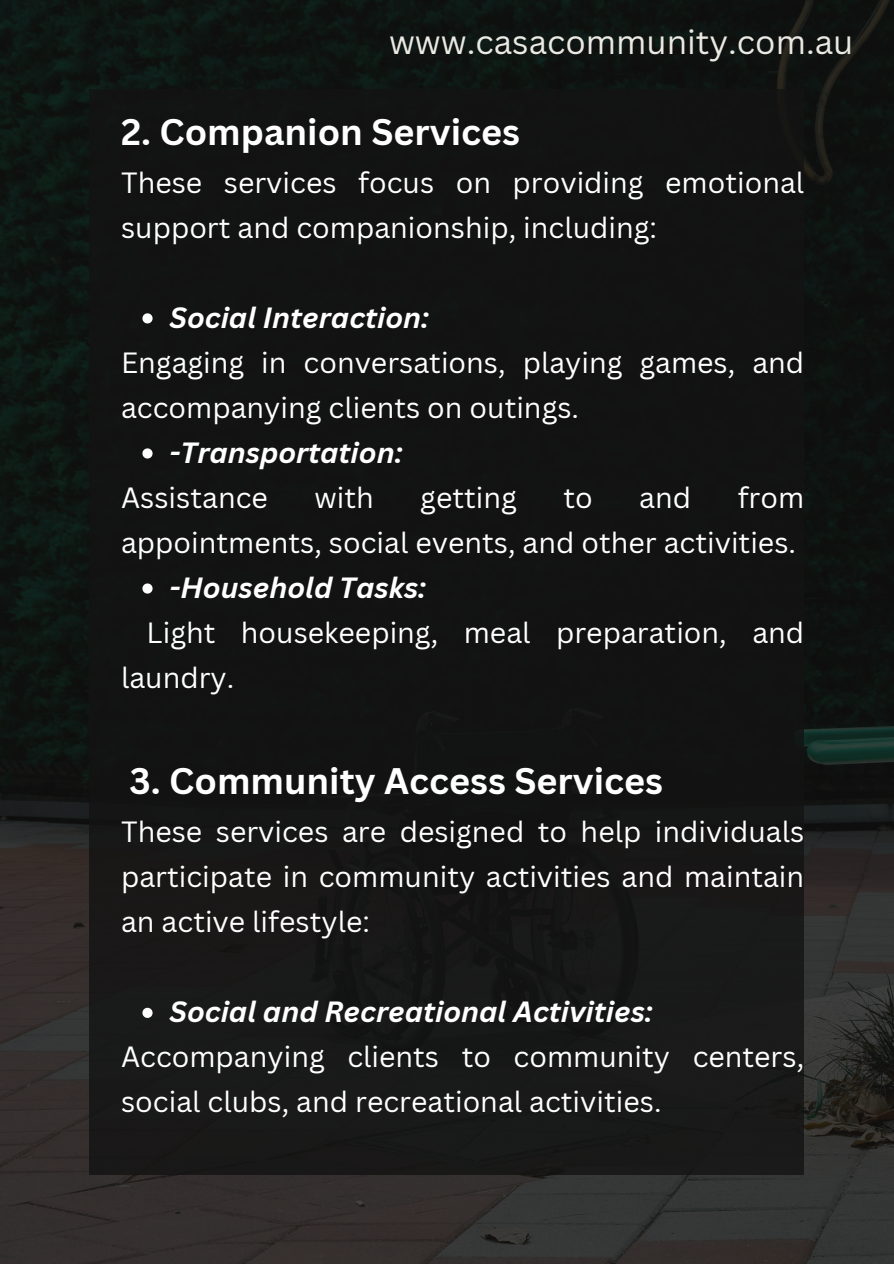
<style>
.page{position:relative;width:894px;height:1264px;background:#fff}
.page>*{position:absolute;margin:0;border:0;box-sizing:border-box;transform-origin:0 0}
.t1{font:700 36px "Canva Sans";color:#fff}
.t2{font:33px "Canva Sans";color:#ebe9e3}
.t3{font:28.5px/45px "Canva Sans";color:#fff}
.t4{font:italic 700 28.5px "Canva Sans";color:#fff}
</style>
<div class="page">
<img style="left:0;top:0;width:893px;height:1263px">
<div style="left:89px;top:89px;width:715px;height:1085px;background:#131313"></div>
<svg style="left:142px;top:313px;width:10px;height:10px"></svg>
<svg style="left:142px;top:448px;width:10px;height:10px"></svg>
<svg style="left:142px;top:583px;width:10px;height:10px"></svg>
<svg style="left:142px;top:1007px;width:10px;height:10px"></svg>
<p class="t2" style="left:389px;top:19px;width:465px">www.casacommunity.com.au</p>
<p class="t1" style="left:121px;top:106px;width:400px">2. Companion Services</p>
<h1 class="t3" style="left:121px;top:159px;width:684px">These services focus on providing emotional support and companionship, including:</h1>
<p class="t4" style="left:169px;top:297px;width:261px">Social Interaction:</p>
<p class="t3" style="left:121px;top:339px;width:684px">Engaging in conversations, playing games, and accompanying clients on outings.</p>
<p class="t4" style="left:169px;top:432px;width:234px">-Transportation:</p>
<p class="t3" style="left:121px;top:474px;width:148px">Assistance</p>
<p class="t3" style="left:314px;top:474px;width:61px">with</p>
<p class="t3" style="left:420px;top:474px;width:98px">getting</p>
<p class="t3" style="left:563px;top:474px;width:31px">to</p>
<p class="t3" style="left:639px;top:474px;width:53px">and</p>
<p class="t3" style="left:121px;top:474px;width:684px;text-align:right">from<br>appointments, social events, and other activities.</p>
<p class="t4" style="left:169px;top:567px;width:258px">-Household Tasks:</p>
<p class="t3" style="left:121px;top:609px;width:684px;text-indent:26px">Light housekeeping, meal preparation, and laundry.</p>
<p class="t1" style="left:129px;top:755px;width:535px">3. Community Access Services</p>
<p class="t3" style="left:121px;top:808px;width:684px;text-align:justify">These services are designed to help individuals participate in community activities and maintain an active lifestyle:</p>
<p class="t4" style="left:169px;top:991px;width:484px">Social and Recreational Activities:</p>
<p class="t3" style="left:121px;top:1033px;width:684px">Accompanying clients to community centers, social clubs, and recreational activities.</p>
</div>
